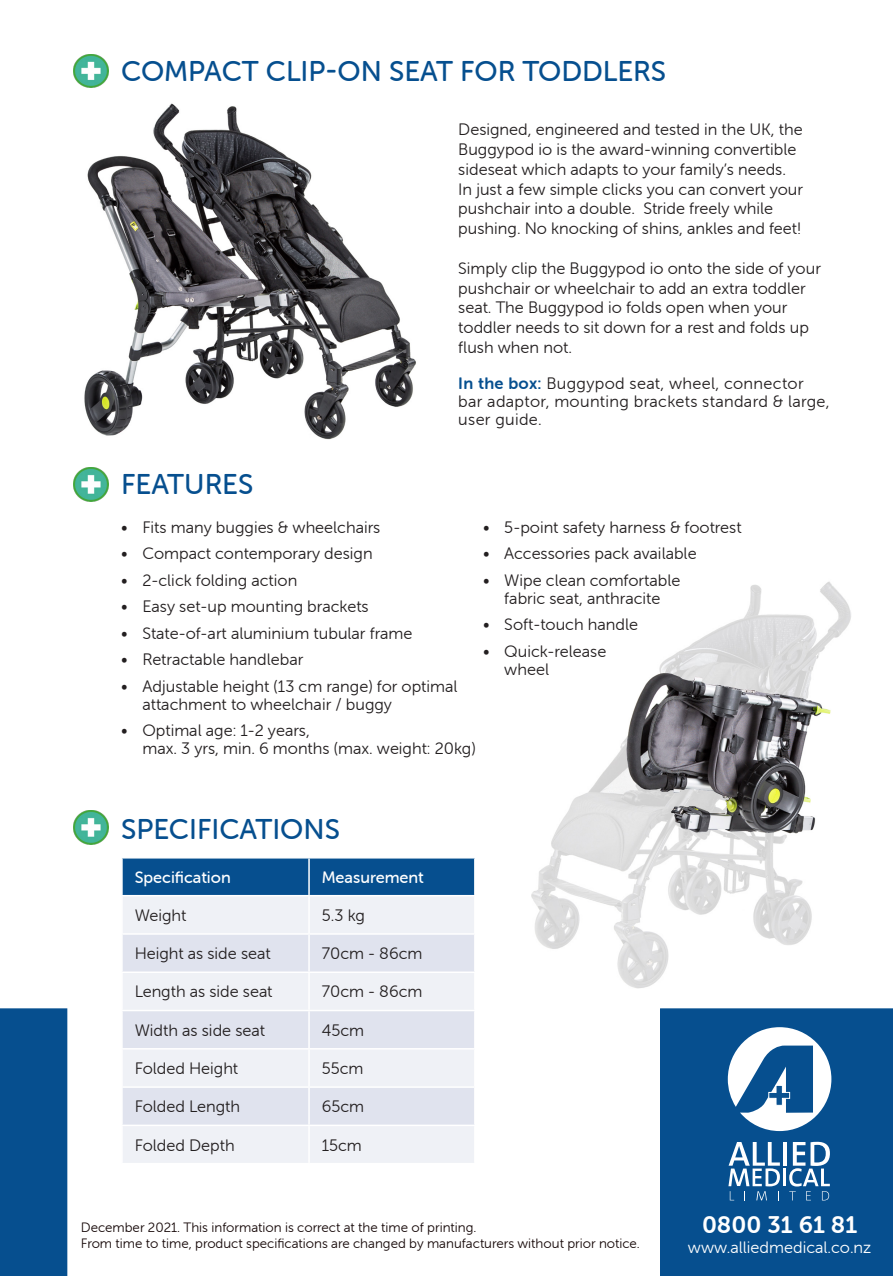
<style>
.page{position:relative;width:893px;height:1276px;background:#fff}
.page>*{position:absolute;margin:0;border:0;box-sizing:border-box;transform-origin:0 0}
.t1{font:28.5px "Museo Sans Rounded 500";color:#064f8f}
.t2{font:24px "Museo Sans Rounded 700";color:#fff}
.Paragraph{font:16.5px/19.8px "Museo Sans Rounded 300";color:#231f20}
.Paragraph-2{font:16.5px/18px "Museo Sans Rounded 300";letter-spacing:.02em;color:#231f20}
.t3{font:16.5px "Museo Sans Rounded 500";color:#fff}
.t4{font:16.5px "Museo Sans Rounded 300";color:#fff}
.t5{font:13.5px/16.2px "Museo Sans Rounded 300";color:#170909}
.s1{font-family:"Museo Sans Rounded 700";color:#064f8f}
</style>
<div class="page">
<img style="left:84px;top:103px;width:332px;height:337px">
<img style="left:73px;top:54px;width:35px;height:34px">
<img style="left:73px;top:468px;width:35px;height:33px">
<img style="left:73px;top:811px;width:35px;height:33px">
<div style="left:0;top:1008px;width:67px;height:268px;background:#064f8f"></div>
<div style="left:660px;top:1008px;width:233px;height:268px;background:#064f8f"></div>
<hr style="left:783px;top:1168px;width:3px;height:18px;background:#fff">
<hr style="left:783px;top:1142px;width:4px;height:23px;background:#fff">
<svg style="left:728px;top:1142px;width:52px;height:58px"></svg>
<svg style="left:789px;top:1141px;width:41px;height:59px"></svg>
<svg style="left:728px;top:1027px;width:103px;height:104px"></svg>
<img style="left:531px;top:581px;width:320px;height:408px">
<div style="left:123px;top:858px;width:351px;height:37px;background:#064f8f"></div>
<div style="left:123px;top:897px;width:351px;height:266px;background:#eff1f6"></div>
<svg style="left:123px;top:934px;width:351px;height:190px;fill:#e0e3ee"></svg>
<hr style="left:308px;top:858px;width:2px;height:37px;background:#fff">
<hr style="left:308px;top:896px;width:2px;height:37px;background:#fff">
<hr style="left:121px;top:933px;width:188px;height:1px;background:#fff">
<hr style="left:309px;top:933px;width:167px;height:1px;background:#fff">
<hr style="left:308px;top:934px;width:2px;height:37px;background:#fff">
<hr style="left:121px;top:971px;width:188px;height:2px;background:#fff">
<hr style="left:309px;top:971px;width:167px;height:2px;background:#fff">
<hr style="left:308px;top:973px;width:2px;height:36px;background:#fff">
<hr style="left:121px;top:1009px;width:188px;height:2px;background:#fff">
<hr style="left:309px;top:1009px;width:167px;height:2px;background:#fff">
<hr style="left:308px;top:1011px;width:2px;height:37px;background:#fff">
<hr style="left:121px;top:1048px;width:188px;height:1px;background:#fff">
<hr style="left:309px;top:1048px;width:167px;height:1px;background:#fff">
<hr style="left:308px;top:1049px;width:2px;height:37px;background:#fff">
<hr style="left:121px;top:1086px;width:188px;height:1px;background:#fff">
<hr style="left:309px;top:1086px;width:167px;height:1px;background:#fff">
<hr style="left:308px;top:1087px;width:2px;height:37px;background:#fff">
<hr style="left:121px;top:1124px;width:188px;height:2px;background:#fff">
<hr style="left:309px;top:1124px;width:167px;height:2px;background:#fff">
<hr style="left:308px;top:1126px;width:2px;height:37px;background:#fff">
<p class="t1" style="left:121px;top:55px;width:546px">COMPACT CLIP-ON SEAT FOR TODDLERS</p>
<p class="t1" style="left:121px;top:468px;width:134px">FEATURES</p>
<p class="Paragraph" style="left:458px;top:120px;width:346px">Designed, engineered and tested in the UK, the Buggypod io is the award-winning convertible sideseat which adapts to your family’s needs.<br>In just a few simple clicks you can convert your pushchair into a double. Stride freely while pushing. No knocking of shins, ankles and feet!</p>
<p class="Paragraph" style="left:458px;top:258px;width:364px">Simply clip the Buggypod io onto the side of your pushchair or wheelchair to add an extra toddler seat. The Buggypod io folds open when your toddler needs to sit down for a rest and folds up flush when not.</p>
<p class="Paragraph-2" style="left:458px;top:374px;width:373px"><span class="s1">In the box:</span> Buggypod seat, wheel, connector bar adaptor, mounting brackets standard &amp; large, user guide.</p>
<p class="Paragraph" style="left:121px;top:517px;width:261px">• Fits many buggies &amp; wheelchairs</p>
<p class="Paragraph" style="left:121px;top:543px;width:253px">• Compact contemporary design</p>
<p class="Paragraph" style="left:121px;top:570px;width:178px">• 2-click folding action</p>
<p class="Paragraph" style="left:121px;top:596px;width:249px">• Easy set-up mounting brackets</p>
<p class="Paragraph" style="left:121px;top:623px;width:293px">• State-of-art aluminium tubular frame</p>
<p class="Paragraph" style="left:121px;top:650px;width:184px">• Retractable handlebar</p>
<p class="Paragraph" style="left:142px;top:677px;width:317px;line-height:18px;text-indent:-21px">• Adjustable height (13 cm range) for optimal attachment to wheelchair / buggy</p>
<p class="Paragraph" style="left:142px;top:721px;width:335px;line-height:18px;text-indent:-21px">• Optimal age: 1-2 years,<br>max. 3 yrs, min. 6 months (max. weight: 20kg)</p>
<p class="Paragraph" style="left:483px;top:517px;width:260px">• 5-point safety harness &amp; footrest</p>
<p class="Paragraph" style="left:483px;top:543px;width:215px">• Accessories pack available</p>
<p class="Paragraph" style="left:483px;top:571px;width:199px;line-height:18px;text-align:center">• Wipe clean comfortable fabric seat, anthracite</p>
<p class="Paragraph" style="left:483px;top:614px;width:157px">• Soft-touch handle</p>
<p class="Paragraph" style="left:504px;top:642px;width:104px;line-height:18px;text-indent:-21px">• Quick-release wheel</p>
<p class="t1" style="left:121px;top:813px;width:220px">SPECIFICATIONS</p>
<p class="t3" style="left:135px;top:868px;width:98px">Specification</p>
<p class="t3" style="left:322px;top:868px;width:104px">Measurement</p>
<p class="Paragraph" style="left:135px;top:905px;width:53px">Weight</p>
<p class="Paragraph" style="left:322px;top:905px;width:45px">5.3 kg</p>
<p class="Paragraph" style="left:135px;top:943px;width:137px">Height as side seat</p>
<p class="Paragraph" style="left:322px;top:943px;width:102px">70cm - 86cm</p>
<p class="Paragraph" style="left:135px;top:982px;width:139px">Length as side seat</p>
<p class="Paragraph" style="left:322px;top:982px;width:102px">70cm - 86cm</p>
<p class="Paragraph" style="left:135px;top:1020px;width:132px">Width as side seat</p>
<p class="Paragraph" style="left:322px;top:1020px;width:44px">45cm</p>
<p class="Paragraph" style="left:135px;top:1058px;width:105px">Folded Height</p>
<p class="Paragraph" style="left:322px;top:1058px;width:43px">55cm</p>
<p class="Paragraph" style="left:135px;top:1096px;width:107px">Folded Length</p>
<p class="Paragraph" style="left:322px;top:1096px;width:44px">65cm</p>
<p class="Paragraph" style="left:135px;top:1135px;width:101px">Folded Depth</p>
<p class="Paragraph" style="left:322px;top:1135px;width:42px">15cm</p>
<p class="t5" style="left:81px;top:1219px;width:560px">December 2021. This information is correct at the time of printing.<br>From time to time, product specifications are changed by manufacturers without prior notice.</p>
<p class="t2" style="left:702px;top:1211px;width:157px">0800 31 61 81</p>
<p class="t4" style="left:688px;top:1238px;width:185px">www.alliedmedical.co.nz</p>
</div>
